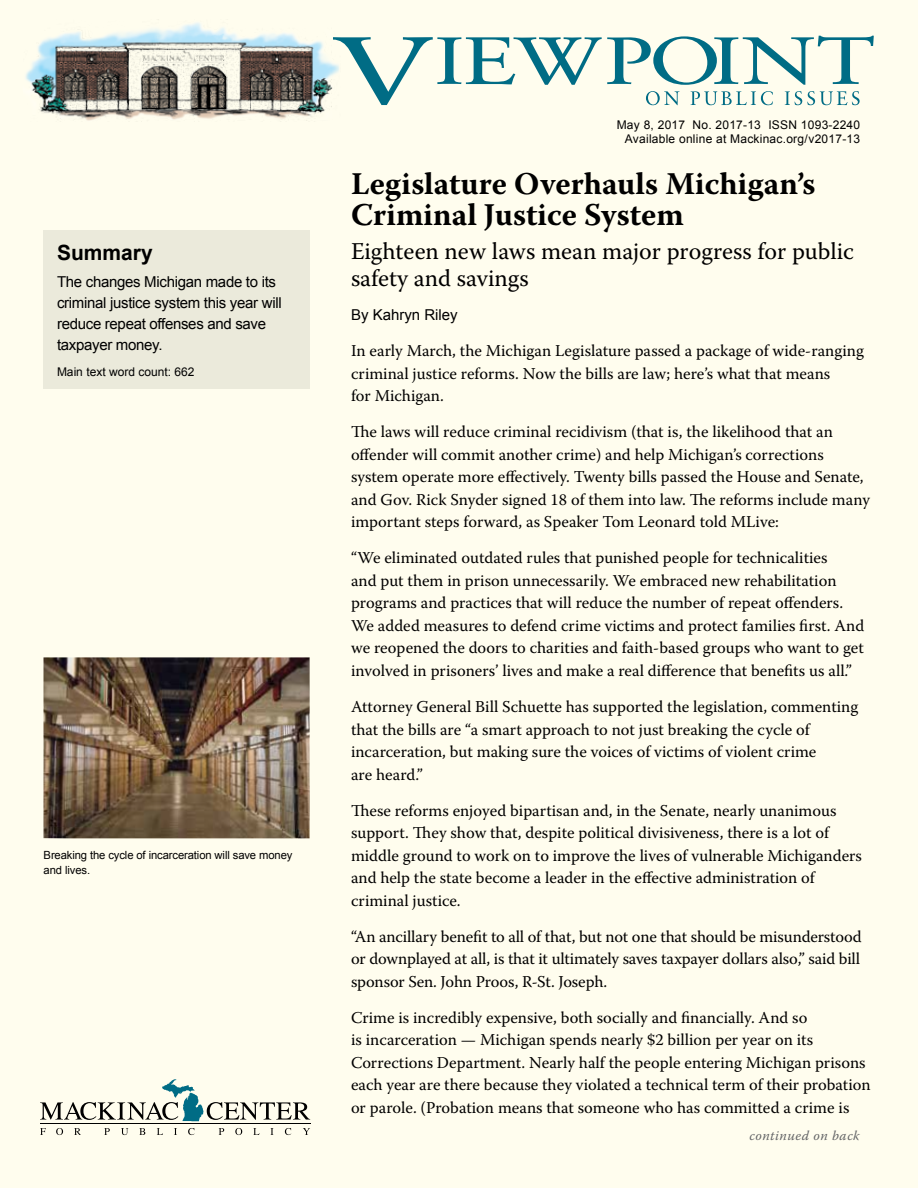
<style>
.page{position:relative;width:918px;height:1188px;background:#fffdee}
.page>*{position:absolute;margin:0;border:0;box-sizing:border-box;transform-origin:0 0}
.t1{font:700 31.5px/31.5px "Warnock Pro";color:#000}
.t2{font:24px/27px "Warnock Pro";color:#000}
.t3{font:700 21px "Arial";color:#000}
.t4{font:16.5px/22.5px "Warnock Pro";color:#000}
.t5{font:15px/21px "Arial";letter-spacing:-.02em;color:#000}
.t6{font:15px "Arial";color:#000}
.t7{font:italic 13.5px "Warnock Pro";letter-spacing:.04em;color:#636466}
.t8{font:12px/14.4px "Arial";letter-spacing:.02em;color:#000;text-align:right}
.t9{font:12px "Arial";color:#000}
.t10{font:11.25px/15px "Arial";letter-spacing:-.01em;color:#000}
</style>
<div class="page">
<img style="left:25px;top:22px;width:308px;height:99px">
<svg style="left:333px;top:36px;width:541px;height:69px"></svg>
<svg style="left:40px;top:1128px;width:6px;height:7px"></svg>
<svg style="left:56px;top:1128px;width:7px;height:7px"></svg>
<svg style="left:74px;top:1128px;width:7px;height:7px"></svg>
<svg style="left:104px;top:1128px;width:6px;height:7px"></svg>
<svg style="left:121px;top:1128px;width:7px;height:7px"></svg>
<svg style="left:139px;top:1128px;width:6px;height:7px"></svg>
<svg style="left:157px;top:1128px;width:6px;height:7px"></svg>
<svg style="left:174px;top:1128px;width:3px;height:7px"></svg>
<svg style="left:188px;top:1128px;width:7px;height:7px"></svg>
<svg style="left:219px;top:1128px;width:5px;height:7px"></svg>
<svg style="left:235px;top:1128px;width:7px;height:7px"></svg>
<svg style="left:253px;top:1128px;width:7px;height:7px"></svg>
<svg style="left:270px;top:1128px;width:4px;height:7px"></svg>
<svg style="left:285px;top:1128px;width:6px;height:7px"></svg>
<svg style="left:303px;top:1128px;width:7px;height:7px"></svg>
<hr style="left:40px;top:1124px;width:270px;height:1px;background:#000">
<svg style="left:40px;top:1079px;width:270px;height:42px"></svg>
<div style="left:44px;top:231px;width:266px;height:158px;background:#ebeadb"></div>
<img style="left:44px;top:657px;width:266px;height:181px">
<p class="t3" style="left:57px;top:238px;width:97px">Summary</p>
<p class="t5" style="left:57px;top:272px;width:226px">The changes Michigan made to its criminal justice system this year will reduce repeat offenses and save taxpayer money.</p>
<p class="t9" style="left:57px;top:363px;width:139px">Main text word count: 662</p>
<p class="t10" style="left:44px;top:848px;width:250px">Breaking the cycle of incarceration will save money and lives.</p>
<p class="t8" style="left:617px;top:117px;width:245px">May 8, 2017 No. 2017-13 ISSN 1093-2240<br>Available online at Mackinac.org/v2017-13</p>
<h1 class="t1" style="left:351px;top:167px;width:466px">Legislature Overhauls Michigan’s<br>Criminal Justice System</h1>
<h2 class="t2" style="left:351px;top:237px;width:505px">Eighteen new laws mean major progress for public safety and savings</h2>
<p class="t6" style="left:351px;top:305px;width:108px">By Kahryn Riley</p>
<p class="t4" style="left:351px;top:339px;width:515px">In early March, the Michigan Legislature passed a package of wide-ranging criminal justice reforms. Now the bills are law; here’s what that means<br>for Michigan.</p>
<p class="t4" style="left:351px;top:420px;width:520px">The laws will reduce criminal recidivism (that is, the likelihood that an offender will commit another crime) and help Michigan’s corrections system operate more effectively. Twenty bills passed the House and Senate, and Gov. Rick Snyder signed 18 of them into law. The reforms include many important steps forward, as Speaker Tom Leonard told MLive:</p>
<p class="t4" style="left:351px;top:547px;width:515px">“We eliminated outdated rules that punished people for technicalities<br>and put them in prison unnecessarily. We embraced new rehabilitation programs and practices that will reduce the number of repeat offenders.<br>We added measures to defend crime victims and protect families first. And we reopened the doors to charities and faith-based groups who want to get involved in prisoners’ lives and make a real difference that benefits us all.”</p>
<p class="t4" style="left:351px;top:695px;width:509px">Attorney General Bill Schuette has supported the legislation, commenting that the bills are “a smart approach to not just breaking the cycle of incarceration, but making sure the voices of victims of violent crime<br>are heard.”</p>
<p class="t4" style="left:351px;top:799px;width:512px">These reforms enjoyed bipartisan and, in the Senate, nearly unanimous support. They show that, despite political divisiveness, there is a lot of middle ground to work on to improve the lives of vulnerable Michiganders and help the state become a leader in the effective administration of criminal justice.</p>
<p class="t4" style="left:351px;top:925px;width:512px;text-align:justify">“An ancillary benefit to all of that, but not one that should be misunderstood or downplayed at all, is that it ultimately saves taxpayer dollars also,” said bill sponsor Sen. John Proos, R-St. Joseph.</p>
<p class="t4" style="left:351px;top:1006px;width:521px">Crime is incredibly expensive, both socially and financially. And so<br>is incarceration — Michigan spends nearly $2 billion per year on its Corrections Department. Nearly half the people entering Michigan prisons each year are there because they violated a technical term of their probation or parole. (Probation means that someone who has committed a crime is</p>
<p class="t7" style="left:749px;top:1127px;width:112px">continued on back</p>
</div>
